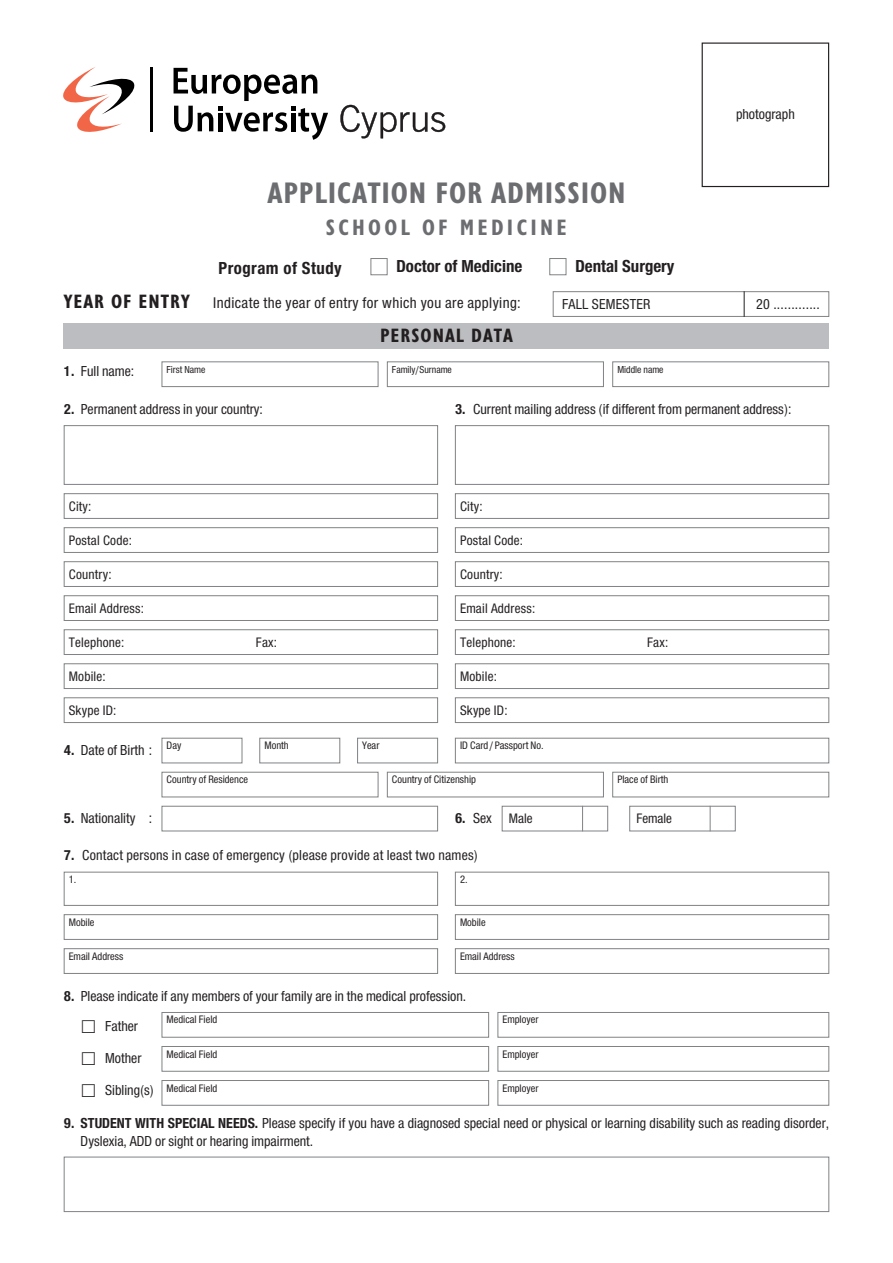
<style>
.page{position:relative;width:893px;height:1263px;background:#fff}
.page>*{position:absolute;margin:0;border:0;box-sizing:border-box;transform-origin:0 0}
.t1{font:700 30px "CF Jeckyl Con";letter-spacing:.025em;color:#6c6d70;scale:1.05 1}
.t2{font:700 22.5px "CF Jeckyl Con";letter-spacing:.14em;color:#6c6d70;scale:1.05 1}
.t3{font:700 19.5px "CF Jeckyl Con";letter-spacing:.05em;color:#231f20;scale:1.05 1}
.t4{font:700 18px "CF Helvetica Cond";color:#231f20}
.t5{font:700 18px "CF Helvetica Cond";letter-spacing:.025em;color:#231f20}
.t6{font:16.05px "CF Helvetica Cond";letter-spacing:.025em;color:#231f20}
.t7{font:15px/17.2px "CF Helvetica Cond";color:#231f20}
.t8{font:14.25px "CF Helvetica Cond";letter-spacing:.015em;color:#231f20}
.t9{font:11.25px "CF Helvetica Cond";color:#231f20}
.t10{font:10.5px "CF Helvetica Cond";color:#231f20}
.s1{font-family:"CF Jeckyl Con";font-weight:700;font-size:19.5px}
.s2{font-weight:700}
.s3{font-family:"Arial Unicode MS";font-size:21px}
</style>
<div class="page">
<svg style="left:174px;top:68px;width:154px;height:72px"></svg>
<svg style="left:340px;top:105px;width:105px;height:33px"></svg>
<hr style="left:150px;top:68px;width:3px;height:64px;background:#000">
<svg style="left:63px;top:67px;width:72px;height:65px"></svg>
<div style="left:702px;top:43px;width:127px;height:144px;border:1px solid #231f20"></div>
<div style="left:64px;top:323px;width:765px;height:26px;background:#bcbdc0"></div>
<div style="left:162px;top:361px;width:216px;height:26px;border:1px solid #808285"></div>
<div style="left:387px;top:361px;width:217px;height:26px;border:1px solid #808285"></div>
<div style="left:64px;top:493px;width:374px;height:26px;border:1px solid #808285"></div>
<div style="left:64px;top:527px;width:374px;height:26px;border:1px solid #808285"></div>
<div style="left:64px;top:561px;width:374px;height:26px;border:1px solid #808285"></div>
<div style="left:64px;top:595px;width:374px;height:26px;border:1px solid #808285"></div>
<div style="left:64px;top:629px;width:374px;height:26px;border:1px solid #808285"></div>
<div style="left:64px;top:663px;width:374px;height:26px;border:1px solid #808285"></div>
<div style="left:64px;top:697px;width:374px;height:26px;border:1px solid #808285"></div>
<div style="left:64px;top:425px;width:374px;height:60px;border:1px solid #808285"></div>
<div style="left:455px;top:493px;width:374px;height:26px;border:1px solid #808285"></div>
<div style="left:455px;top:527px;width:374px;height:26px;border:1px solid #808285"></div>
<div style="left:553px;top:291px;width:276px;height:26px;border:1px solid #808285"></div>
<div style="left:455px;top:561px;width:374px;height:26px;border:1px solid #808285"></div>
<div style="left:455px;top:595px;width:374px;height:26px;border:1px solid #808285"></div>
<div style="left:455px;top:629px;width:374px;height:26px;border:1px solid #808285"></div>
<div style="left:455px;top:663px;width:374px;height:26px;border:1px solid #808285"></div>
<div style="left:455px;top:697px;width:374px;height:26px;border:1px solid #808285"></div>
<div style="left:455px;top:738px;width:374px;height:25px;border:1px solid #808285"></div>
<div style="left:455px;top:425px;width:374px;height:60px;border:1px solid #808285"></div>
<div style="left:612px;top:361px;width:217px;height:26px;border:1px solid #808285"></div>
<div style="left:162px;top:738px;width:80px;height:25px;border:1px solid #808285"></div>
<div style="left:162px;top:772px;width:216px;height:25px;border:1px solid #808285"></div>
<div style="left:162px;top:806px;width:276px;height:25px;border:1px solid #808285"></div>
<div style="left:387px;top:772px;width:217px;height:25px;border:1px solid #808285"></div>
<div style="left:612px;top:772px;width:217px;height:25px;border:1px solid #808285"></div>
<div style="left:259px;top:738px;width:81px;height:25px;border:1px solid #808285"></div>
<div style="left:357px;top:738px;width:81px;height:25px;border:1px solid #808285"></div>
<div style="left:502px;top:806px;width:106px;height:25px;border:1px solid #808285"></div>
<svg style="left:582px;top:806px;width:1px;height:25px"></svg>
<div style="left:629px;top:806px;width:107px;height:25px;border:1px solid #808285"></div>
<svg style="left:710px;top:806px;width:1px;height:25px"></svg>
<div style="left:64px;top:1157px;width:765px;height:55px;border:1px solid #808285"></div>
<div style="left:162px;top:1012px;width:327px;height:25px;border:1px solid #808285"></div>
<svg style="left:744px;top:291px;width:1px;height:26px"></svg>
<div style="left:370px;top:258px;width:18px;height:17px;border:1px solid #808285"></div>
<div style="left:549px;top:258px;width:17px;height:17px;border:1px solid #808285"></div>
<div style="left:64px;top:872px;width:374px;height:34px;border:1px solid #808285"></div>
<div style="left:455px;top:872px;width:374px;height:34px;border:1px solid #808285"></div>
<div style="left:64px;top:914px;width:374px;height:26px;border:1px solid #808285"></div>
<div style="left:455px;top:914px;width:374px;height:26px;border:1px solid #808285"></div>
<div style="left:64px;top:948px;width:374px;height:26px;border:1px solid #808285"></div>
<div style="left:455px;top:948px;width:374px;height:26px;border:1px solid #808285"></div>
<div style="left:497px;top:1012px;width:332px;height:25px;border:1px solid #808285"></div>
<div style="left:162px;top:1046px;width:327px;height:25px;border:1px solid #808285"></div>
<div style="left:497px;top:1046px;width:332px;height:25px;border:1px solid #808285"></div>
<div style="left:162px;top:1080px;width:327px;height:26px;border:1px solid #808285"></div>
<div style="left:497px;top:1080px;width:332px;height:26px;border:1px solid #808285"></div>
<h1 class="t1" style="left:268px;top:176px;width:342px">APPLICATION FOR ADMISSION</h1>
<h2 class="t2" style="left:326px;top:214px;width:231px">SCHOOL OF MEDICINE</h2>
<p class="t5" style="left:219px;top:258px;width:125px">Program of Study</p>
<p class="t4" style="left:397px;top:257px;width:127px">Doctor of Medicine</p>
<p class="t4" style="left:575px;top:257px;width:100px">Dental Surgery</p>
<p class="t7" style="left:736px;top:105px;width:60px">photograph</p>
<p class="t6" style="left:64px;top:294px;width:459px"><span class="s1">YEAR OF ENTRY</span> Indicate the year of entry for which you are applying:</p>
<h3 class="t3" style="left:380px;top:324px;width:128px">PERSONAL DATA</h3>
<p class="t7" style="left:562px;top:296px;width:90px">FALL SEMESTER</p>
<p class="t7" style="left:756px;top:296px;width:65px">20 .............</p>
<p class="t10" style="left:167px;top:364px;width:40px">First Name</p>
<p class="t10" style="left:392px;top:364px;width:61px">Family/Surname</p>
<p class="t7" style="left:64px;top:362px;width:72px"><span class="s2">1.</span> Full name:</p>
<p class="t7" style="left:64px;top:401px;width:201px"><span class="s2">2.</span> Permanent address in your country:</p>
<p class="t7" style="left:455px;top:401px;width:338px"><span class="s2">3.</span> Current mailing address (if different from permanent address):</p>
<p class="t10" style="left:617px;top:364px;width:48px">Middle name</p>
<p class="t8" style="left:69px;top:499px;width:24px">City:</p>
<p class="t8" style="left:69px;top:533px;width:65px">Postal Code:</p>
<p class="t8" style="left:69px;top:567px;width:44px">Country:</p>
<p class="t8" style="left:69px;top:601px;width:77px">Email Address:</p>
<p class="t8" style="left:69px;top:635px;width:57px">Telephone:</p>
<p class="t8" style="left:256px;top:635px;width:23px">Fax:</p>
<p class="t8" style="left:69px;top:669px;width:39px">Mobile:</p>
<p class="t8" style="left:69px;top:703px;width:49px">Skype ID:</p>
<p class="t8" style="left:460px;top:499px;width:24px">City:</p>
<p class="t8" style="left:460px;top:533px;width:65px">Postal Code:</p>
<p class="t8" style="left:460px;top:567px;width:44px">Country:</p>
<p class="t8" style="left:460px;top:601px;width:77px">Email Address:</p>
<p class="t8" style="left:460px;top:635px;width:57px">Telephone:</p>
<p class="t8" style="left:647px;top:635px;width:23px">Fax:</p>
<p class="t8" style="left:460px;top:669px;width:39px">Mobile:</p>
<p class="t8" style="left:460px;top:703px;width:49px">Skype ID:</p>
<p class="t9" style="left:460px;top:739px;width:85px">ID Card/Passport No.</p>
<p class="t9" style="left:167px;top:739px;width:16px">Day</p>
<p class="t9" style="left:167px;top:773px;width:83px">Country of Residence</p>
<p class="t9" style="left:392px;top:773px;width:86px">Country of Citizenship</p>
<p class="t9" style="left:617px;top:773px;width:53px">Place of Birth</p>
<p class="t9" style="left:264px;top:739px;width:26px">Month</p>
<p class="t9" style="left:362px;top:739px;width:19px">Year</p>
<p class="t7" style="left:64px;top:741px;width:90px"><span class="s2">4.</span> Date of Birth :</p>
<p class="t7" style="left:64px;top:809px;width:90px"><span class="s2">5.</span> Nationality :</p>
<p class="t7" style="left:455px;top:809px;width:38px"><span class="s2">6.</span> Sex</p>
<p class="t7" style="left:64px;top:847px;width:416px"><span class="s2">7.</span> Contact persons in case of emergency (please provide at least two names)</p>
<p class="t8" style="left:509px;top:811px;width:25px">Male</p>
<p class="t8" style="left:636px;top:811px;width:37px">Female</p>
<p class="t9" style="left:69px;top:873px;width:9px">1.</p>
<p class="t9" style="left:460px;top:873px;width:9px">2.</p>
<p class="t9" style="left:69px;top:916px;width:27px">Mobile</p>
<p class="t9" style="left:460px;top:916px;width:27px">Mobile</p>
<p class="t9" style="left:69px;top:950px;width:56px">Email Address</p>
<p class="t9" style="left:460px;top:950px;width:56px">Email Address</p>
<p class="t7" style="left:81px;top:981px;width:387px;line-height:30px;text-indent:-17px"><span class="s2">8.</span> Please indicate if any members of your family are in the medical profession. <span class="s3">☐</span> Father</p>
<p class="t7" style="left:81px;top:1042px;width:75px;line-height:32.1px"><span class="s3">☐</span> Mother <span class="s3">☐</span> Sibling(s)</p>
<p class="t9" style="left:167px;top:1014px;width:52px">Medical Field</p>
<p class="t9" style="left:502px;top:1014px;width:37px">Employer</p>
<p class="t9" style="left:167px;top:1048px;width:52px">Medical Field</p>
<p class="t9" style="left:502px;top:1048px;width:37px">Employer</p>
<p class="t9" style="left:167px;top:1082px;width:52px">Medical Field</p>
<p class="t9" style="left:502px;top:1082px;width:37px">Employer</p>
<p class="t7" style="left:81px;top:1115px;width:750px;text-indent:-17px"><span class="s2">9. STUDENT WITH SPECIAL NEEDS.</span> Please specify if you have a diagnosed special need or physical or learning disability such as reading disorder,<br>Dyslexia, ADD or sight or hearing impairment.</p>
</div>
